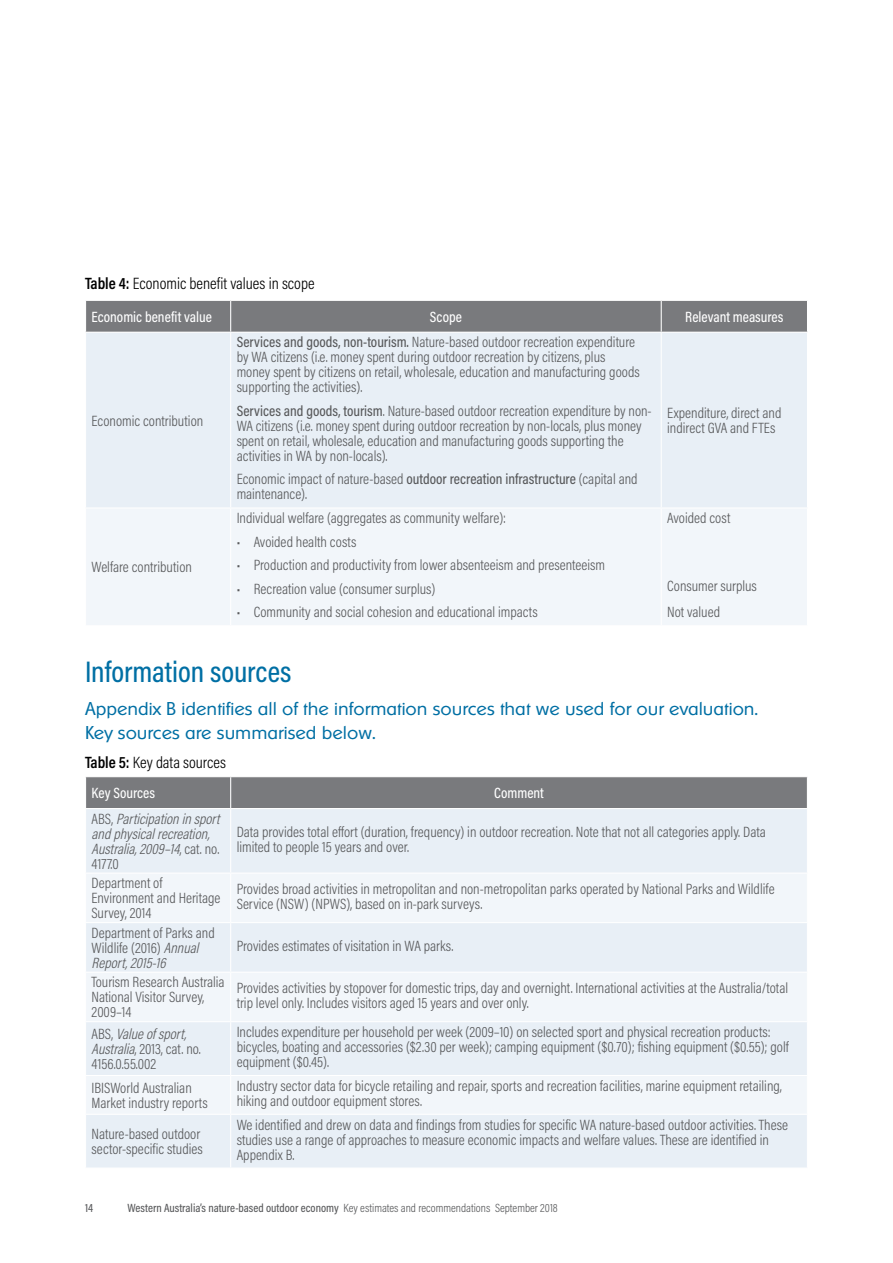
<style>
.page{position:relative;width:893px;height:1263px;background:#fff}
.page>*{position:absolute;margin:0;border:0;box-sizing:border-box;transform-origin:0 0}
.t1{font:500 30px "Acumin Pro Cond";color:#006fa4}
.t2{font:300 18px/24px "Ornitons Serial";color:#006fa4}
.t3{font:300 16.5px "Acumin Pro Cond";color:#000}
.t4{font:300 15px/15px "Acumin Pro Cond";color:#58595b}
.t5{font:italic 300 15px/15px "Acumin Pro Cond";color:#58595b}
.t6{font:500 15px "Acumin Pro Cond";color:#fff}
.t7{font:500 12px "Acumin Pro Cond";color:#58595b}
.s1{font-weight:600}
.s2{font-weight:500}
.s3{font-style:normal}
.s4{font-style:italic}
.s5{font-weight:300}
</style>
<div class="page">
<div style="left:86px;top:301px;width:721px;height:31px;background:#797a7d"></div>
<div style="left:86px;top:333px;width:721px;height:174px;background:#e8eff6"></div>
<div style="left:86px;top:509px;width:721px;height:116px;background:#f2f6fa"></div>
<hr style="left:230px;top:301px;width:1px;height:31px;background:#fff">
<hr style="left:661px;top:301px;width:1px;height:31px;background:#fff">
<hr style="left:230px;top:333px;width:1px;height:174px;background:#fff">
<hr style="left:661px;top:333px;width:1px;height:174px;background:#fff">
<hr style="left:230px;top:508px;width:1px;height:117px;background:#fff">
<hr style="left:661px;top:508px;width:1px;height:117px;background:#fff">
<div style="left:86px;top:777px;width:721px;height:31px;background:#797a7d"></div>
<div style="left:86px;top:809px;width:721px;height:358px;background:#e8eff6"></div>
<svg style="left:86px;top:874px;width:721px;height:240px;fill:#f2f6fa"></svg>
<hr style="left:230px;top:777px;width:1px;height:31px;background:#fff">
<hr style="left:230px;top:809px;width:1px;height:63px;background:#fff">
<hr style="left:85px;top:872px;width:146px;height:2px;background:#fff">
<hr style="left:231px;top:872px;width:577px;height:2px;background:#fff">
<hr style="left:230px;top:874px;width:1px;height:48px;background:#fff">
<hr style="left:85px;top:922px;width:146px;height:1px;background:#fff">
<hr style="left:231px;top:922px;width:577px;height:1px;background:#fff">
<hr style="left:230px;top:923px;width:1px;height:49px;background:#fff">
<hr style="left:85px;top:972px;width:146px;height:1px;background:#fff">
<hr style="left:231px;top:972px;width:577px;height:1px;background:#fff">
<hr style="left:230px;top:973px;width:1px;height:48px;background:#fff">
<hr style="left:85px;top:1021px;width:146px;height:1px;background:#fff">
<hr style="left:231px;top:1021px;width:577px;height:1px;background:#fff">
<hr style="left:230px;top:1022px;width:1px;height:53px;background:#fff">
<hr style="left:85px;top:1075px;width:146px;height:1px;background:#fff">
<hr style="left:231px;top:1075px;width:577px;height:1px;background:#fff">
<hr style="left:230px;top:1076px;width:1px;height:38px;background:#fff">
<hr style="left:85px;top:1114px;width:146px;height:1px;background:#fff">
<hr style="left:231px;top:1114px;width:577px;height:1px;background:#fff">
<hr style="left:230px;top:1115px;width:1px;height:52px;background:#fff">
<p class="t3" style="left:85px;top:272px;width:231px"><span class="s1">Table 4:</span> Economic benefit values in scope</p>
<p class="t6" style="left:92px;top:307px;width:122px">Economic benefit value</p>
<p class="t6" style="left:430px;top:307px;width:33px">Scope</p>
<p class="t6" style="left:685px;top:307px;width:100px">Relevant measures</p>
<p class="t4" style="left:92px;top:413px;width:113px">Economic contribution</p>
<p class="t4" style="left:92px;top:559px;width:102px">Welfare contribution</p>
<p class="t4" style="left:237px;top:334px;width:405px"><span class="s2">Services and goods, non-tourism.</span> Nature-based outdoor recreation expenditure by WA citizens (i.e. money spent during outdoor recreation by citizens, plus money spent by citizens on retail, wholesale, education and manufacturing goods supporting the activities).</p>
<p class="t4" style="left:237px;top:403px;width:416px"><span class="s2">Services and goods, tourism</span>. Nature-based outdoor recreation expenditure by non-WA citizens (i.e. money spent during outdoor recreation by non-locals, plus money spent on retail, wholesale, education and manufacturing goods supporting the activities in WA by non-locals).</p>
<p class="t4" style="left:237px;top:472px;width:402px">Economic impact of nature-based <span class="s2">outdoor recreation infrastructure</span> (capital and maintenance).</p>
<p class="t4" style="left:237px;top:510px;width:271px">Individual welfare (aggregates as community welfare):</p>
<p class="t4" style="left:237px;top:534px;width:121px">• Avoided health costs</p>
<p class="t4" style="left:237px;top:557px;width:370px">• Production and productivity from lower absenteeism and presenteeism</p>
<p class="t4" style="left:237px;top:581px;width:200px">• Recreation value (consumer surplus)</p>
<p class="t4" style="left:237px;top:604px;width:303px">• Community and social cohesion and educational impacts</p>
<p class="t4" style="left:667px;top:405px;width:116px">Expenditure, direct and indirect GVA and FTEs</p>
<p class="t4" style="left:667px;top:510px;width:65px">Avoided cost</p>
<p class="t4" style="left:667px;top:573px;width:91px;line-height:25.7px">Consumer surplus<br>Not valued</p>
<h1 class="t1" style="left:85px;top:652px;width:208px">Information sources</h1>
<p class="t2" style="left:85px;top:696px;width:674px">Appendix B identifies all of the information sources that we used for our evaluation.<br>Key sources are summarised below.</p>
<p class="t3" style="left:85px;top:752px;width:142px"><span class="s1">Table 5:</span> Key data sources</p>
<p class="t6" style="left:92px;top:783px;width:65px">Key Sources</p>
<p class="t6" style="left:494px;top:783px;width:51px">Comment</p>
<p class="t5" style="left:92px;top:811px;width:133px"><span class="s3">A B S ,</span> Participationinsport andphysicalrecreation,<br>Australia,2009–14<span class="s3">, c a t . n o .<br>4177.0</span></p>
<p class="t4" style="left:237px;top:824px;width:531px">Data provides total effort (duration, frequency) in outdoor recreation. Note that not all categories apply. Data limited to people 15 years and over.</p>
<p class="t4" style="left:92px;top:875px;width:130px">Department of<br>Environment and Heritage<br>Survey, 2014</p>
<p class="t4" style="left:237px;top:881px;width:539px">Provides broad activities in metropolitan and non-metropolitan parks operated by National Parks and Wildlife<br>Service (NSW) (NPWS), based on in-park surveys.</p>
<p class="t4" style="left:92px;top:925px;width:125px">Department of Parks and<br>Wildlife (2016) <span class="s4">Annual<br>Report,2015-16</span></p>
<p class="t4" style="left:237px;top:938px;width:218px">Provides estimates of visitation in WA parks.</p>
<p class="t4" style="left:92px;top:974px;width:135px">Tourism Research Australia<br>National Visitor Survey,<br>2009–14</p>
<p class="t4" style="left:237px;top:980px;width:553px">Provides activities by stopover for domestic trips, day and overnight. International activities at the Australia/total trip level only. Includes visitors aged 15 years and over only.</p>
<p class="t4" style="left:92px;top:1026px;width:111px">A B S , <span class="s4">Valueofsport,<br>Australia</span>, 2013, cat . no.<br>4156.0.55.002</p>
<p class="t4" style="left:237px;top:1024px;width:554px">Includes expenditure per household per week (2009–10) on selected sport and physical recreation products: bicycles, boating and accessories ($2.30 per week); camping equipment ($0.70); fishing equipment ($0.55); golf equipment ($0.45).</p>
<p class="t4" style="left:92px;top:1080px;width:118px">IBISWorld Australian<br>Market industry reports</p>
<p class="t4" style="left:237px;top:1078px;width:547px">Industry sector data for bicycle retailing and repair, sports and recreation facilities, marine equipment retailing, hiking and outdoor equipment stores.</p>
<p class="t4" style="left:92px;top:1126px;width:113px">Nature-based outdoor sector-specific studies</p>
<p class="t4" style="left:237px;top:1116px;width:553px">We identified and drew on data and findings from studies for specific WA nature-based outdoor activities. These studies use a range of approaches to measure economic impacts and welfare values. These are identified in<br>Appendix B.</p>
<p class="t7" style="left:85px;top:1200px;width:10px">14</p>
<p class="t7" style="left:128px;top:1200px;width:432px">Western Australia’s nature-based outdoor economy <span class="s5">Key estimates and recommendations September 2018</span></p>
</div>
